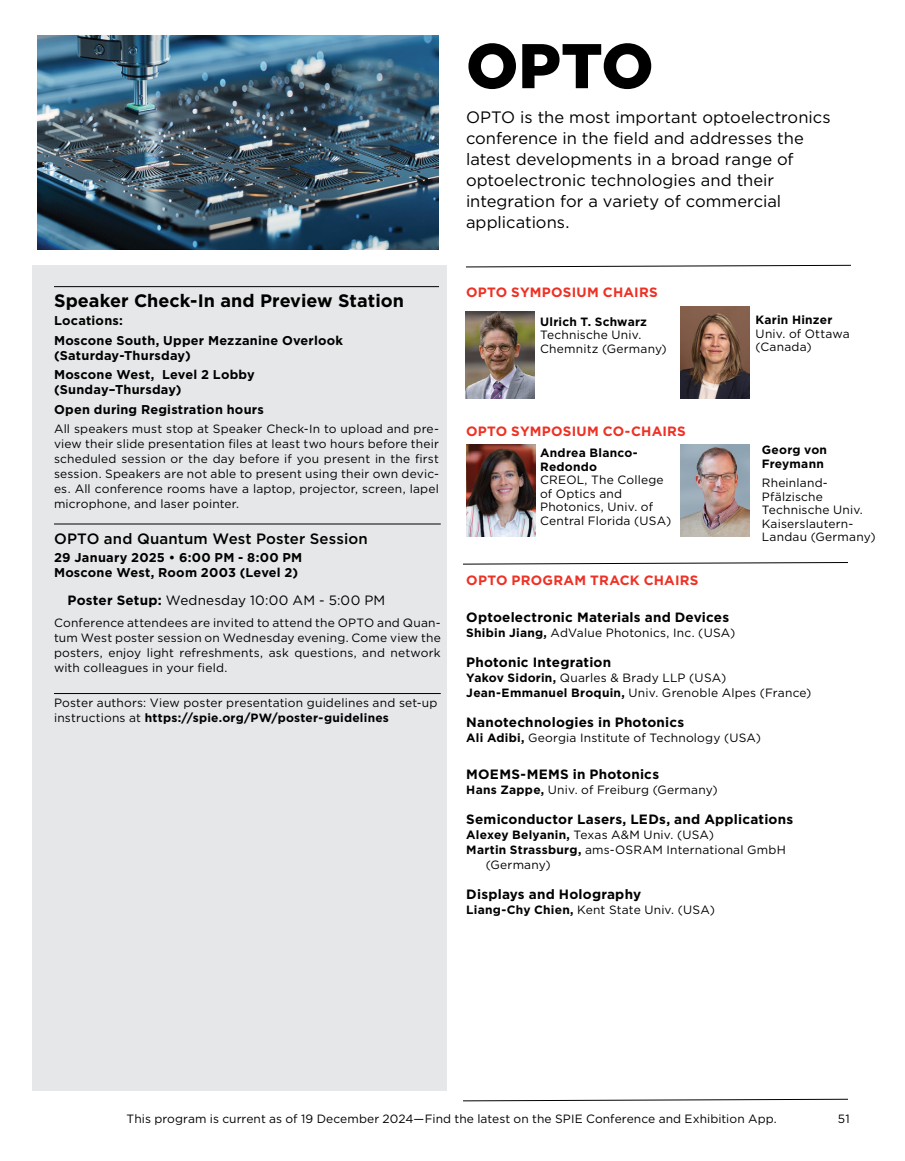
<style>
.page{position:relative;width:905px;height:1161px;background:#fff}
.page>*{position:absolute;margin:0;border:0;box-sizing:border-box;transform-origin:0 0}
.t1{font:900 63px "Gotham";color:#000}
.t2{font:700 18px "Gotham";color:#000}
.t3{font:16.5px/21px "Gotham";color:#000}
.t4{font:500 15px "Gotham";letter-spacing:.01em;color:#000}
.t5{font:700 13.5px "Gotham";letter-spacing:.015em;color:#000}
.t6{font:700 13.5px "Gotham";letter-spacing:.015em;color:#ee3124}
.t7{font:13.5px "Gotham";letter-spacing:.015em;color:#000}
.t8{font:700 12.75px/19.5px "Gotham";letter-spacing:.02em;color:#000}
.t9{font:12px/15px "Gotham";letter-spacing:.015em;color:#000}
.t10{font:700 12px/13.5px "Gotham";letter-spacing:.02em;color:#000}
.s1{font-weight:700}
</style>
<div class="page">
<div style="left:32px;top:265px;width:415px;height:826px;background:#e6e7e8"></div>
<svg style="left:466px;top:265px;width:385px;height:2px"></svg>
<svg style="left:463px;top:562px;width:385px;height:3px"></svg>
<svg style="left:463px;top:1099px;width:385px;height:2px"></svg>
<hr style="left:54px;top:286px;width:385px;height:1px;background:#000">
<hr style="left:54px;top:524px;width:387px;height:1px;background:#000">
<hr style="left:54px;top:693px;width:387px;height:1px;background:#000">
<img style="left:680px;top:307px;width:69px;height:91px">
<img style="left:466px;top:311px;width:68px;height:87px">
<img style="left:466px;top:445px;width:69px;height:91px">
<img style="left:680px;top:445px;width:69px;height:91px">
<img style="left:38px;top:35px;width:400px;height:215px">
<h2 class="t2" style="left:54px;top:289px;width:351px">Speaker Check-In and Preview Station</h2>
<p class="t8" style="left:54px;top:311px;width:290px">Locations:<br>Moscone South, Upper Mezzanine Overlook</p>
<p class="t8" style="left:54px;top:345px;width:202px">(Saturday-Thursday)<br>Moscone West, Level 2 Lobby</p>
<p class="t8" style="left:54px;top:380px;width:211px">(Sunday–Thursday)<br>Open during Registration hours</p>
<p class="t9" style="left:54px;top:421px;width:386px;text-align:justify">All speakers must stop at Speaker Check-In to upload and pre&shy;view their slide presentation files at least two hours before their scheduled session or the day before if you present in the first session. Speakers are not able to present using their own devic&shy;es. All conference rooms have a laptop, projector, screen, lapel microphone, and laser pointer.</p>
<p class="t4" style="left:54px;top:529px;width:315px">OPTO and Quantum West Poster Session</p>
<p class="t8" style="left:54px;top:550px;width:250px;line-height:15px">29 January 2025 • 6:00 PM - 8:00 PM<br>Moscone West, Room 2003 (Level 2)</p>
<p class="t7" style="left:68px;top:592px;width:319px"><span class="s1">Poster Setup:</span> Wednesday 10:00 AM - 5:00 PM</p>
<p class="t9" style="left:54px;top:615px;width:388px;text-align:justify">Conference attendees are invited to attend the OPTO and Quan&shy;tum West poster session on Wednesday evening. Come view the posters, enjoy light refreshments, ask questions, and network with colleagues in your field.</p>
<p class="t9" style="left:54px;top:695px;width:385px">Poster authors: View poster presentation guidelines and set-up instructions at <span class="s1">https://spie.org/PW/poster-guidelines</span></p>
<h1 class="t1" style="left:466px;top:22px;width:189px">OPTO</h1>
<h3 class="t3" style="left:466px;top:106px;width:366px">OPTO is the most important optoelectronics conference in the field and addresses the latest developments in a broad range of optoelectronic technologies and their integration for a variety of commercial applications.</h3>
<p class="t6" style="left:466px;top:283px;width:193px">OPTO SYMPOSIUM CHAIRS</p>
<p class="t10" style="left:540px;top:315px;width:108px">Ulrich T. Schwarz</p>
<p class="t9" style="left:540px;top:328px;width:128px;line-height:13.5px">Technische Univ.<br>Chemnitz (Germany)</p>
<p class="t6" style="left:466px;top:422px;width:221px">OPTO SYMPOSIUM CO-CHAIRS</p>
<p class="t10" style="left:540px;top:446px;width:99px">Andrea Blanco-<br>Redondo</p>
<p class="t9" style="left:540px;top:473px;width:133px;line-height:13.5px">CREOL, The College of Optics and<br>Photonics, Univ. of<br>Central Florida (USA)</p>
<p class="t10" style="left:755px;top:313px;width:78px">Karin Hinzer</p>
<p class="t9" style="left:755px;top:327px;width:96px;line-height:13.5px">Univ. of Ottawa (Canada)</p>
<p class="t10" style="left:761px;top:443px;width:67px">Georg von<br>Freymann</p>
<p class="t9" style="left:761px;top:476px;width:115px;line-height:13.5px">Rheinland-<br>Pfälzische<br>Technische Univ.<br>Kaiserslautern-<br>Landau (Germany)</p>
<p class="t6" style="left:466px;top:571px;width:234px">OPTO PROGRAM TRACK CHAIRS</p>
<p class="t5" style="left:466px;top:608px;width:264px">Optoelectronic Materials and Devices</p>
<p class="t9" style="left:466px;top:625px;width:270px"><span class="s1">Shibin Jiang,</span> AdValue Photonics, Inc. (USA)</p>
<p class="t5" style="left:466px;top:653px;width:146px">Photonic Integration</p>
<p class="t9" style="left:466px;top:670px;width:346px"><span class="s1">Yakov Sidorin,</span> Quarles &amp; Brady LLP (USA)<br><span class="s1">Jean-Emmanuel Broquin,</span> Univ. Grenoble Alpes (France)</p>
<p class="t5" style="left:466px;top:713px;width:219px">Nanotechnologies in Photonics</p>
<p class="t9" style="left:466px;top:730px;width:296px"><span class="s1">Ali Adibi,</span> Georgia Institute of Technology (USA)</p>
<p class="t5" style="left:466px;top:765px;width:194px">MOEMS-MEMS in Photonics</p>
<p class="t9" style="left:466px;top:782px;width:253px"><span class="s1">Hans Zappe,</span> Univ. of Freiburg (Germany)</p>
<p class="t5" style="left:466px;top:810px;width:328px">Semiconductor Lasers, LEDs, and Applications</p>
<p class="t9" style="left:466px;top:827px;width:249px"><span class="s1">Alexey Belyanin,</span> Texas A&amp;M Univ. (USA)</p>
<p class="t9" style="left:466px;top:842px;width:321px"><span class="s1">Martin Strassburg,</span> ams-OSRAM International GmbH</p>
<p class="t9" style="left:486px;top:857px;width:66px">(Germany)</p>
<p class="t5" style="left:466px;top:885px;width:176px">Displays and Holography</p>
<p class="t9" style="left:466px;top:902px;width:250px"><span class="s1">Liang-Chy Chien,</span> Kent State Univ. (USA)</p>
<p class="t9" style="left:127px;top:1111px;width:651px">This program is current as of 19 December 2024—Find the latest on the SPIE Conference and Exhibition App.</p>
<p class="t9" style="left:837px;top:1111px;width:13px">51</p>
</div>
